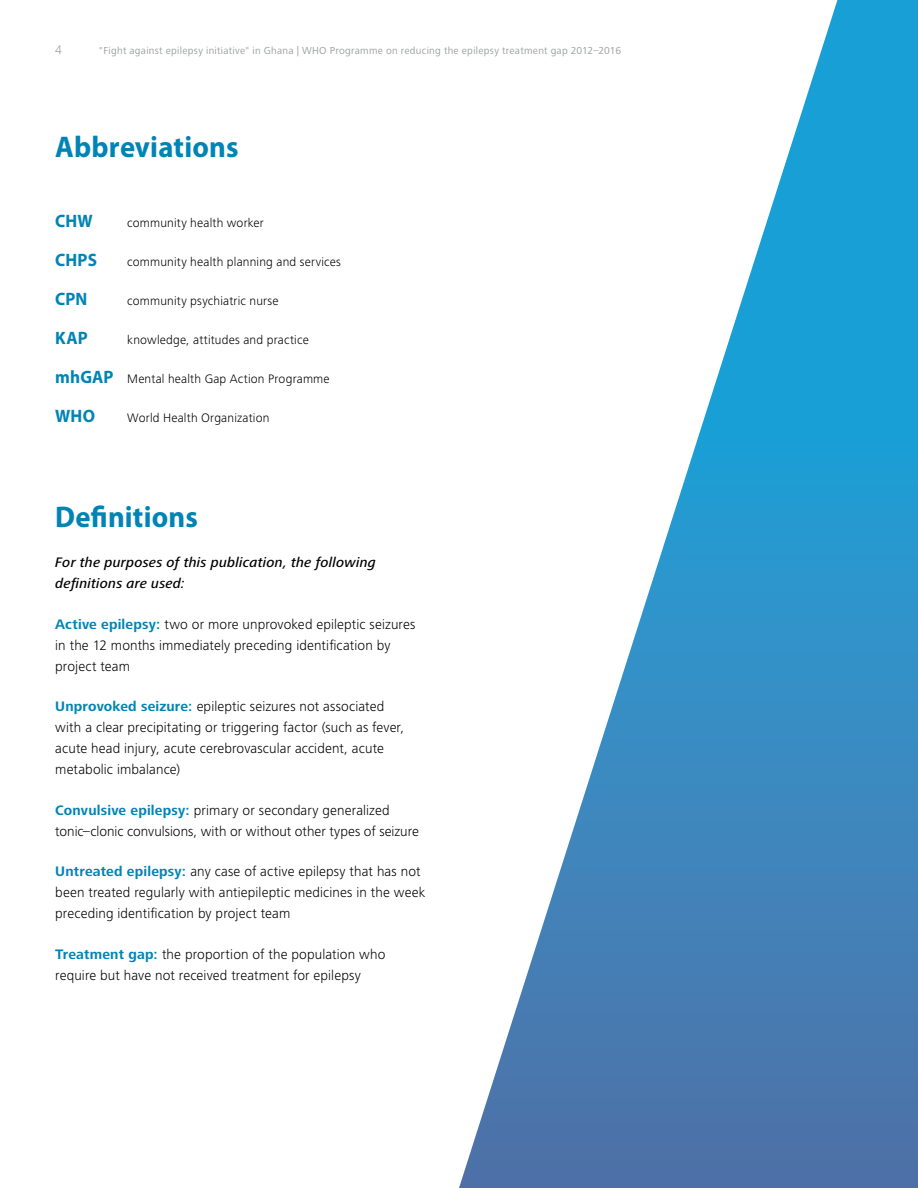
<style>
.page{position:relative;width:918px;height:1188px;background:#fff}
.page>*{position:absolute;margin:0;border:0;box-sizing:border-box;transform-origin:0 0}
.t1{font:700 30px "Myriad Pro";letter-spacing:.005em;color:#0084b6;scale:.96 1}
.t2{font:700 18px "Myriad Pro";letter-spacing:.005em;color:#0084b6;scale:.96 1}
.t3{font:300 14.25px/21px "Frutiger Next LT";letter-spacing:.01em;color:#000}
.t4{font:italic 500 14.25px/21px "Frutiger Next LT";letter-spacing:.01em;color:#000}
.t5{font:300 12.75px "Frutiger Next LT";letter-spacing:.015em;color:#000}
.t6{font:300 12.75px "Frutiger Next LT";color:#9c9e9f}
.t7{font:10.5px "Frutiger Next LT";letter-spacing:.025em;color:#9c9e9f}
.s1{font-family:"Myriad Pro";font-weight:700;font-size:18px;color:#0084b6}
.s2{font-weight:700;color:#0084b6}
</style>
<div class="page">
<svg style="left:459px;top:0;width:459px;height:1188px"></svg>
<p class="t6" style="left:55px;top:43px;width:8px">4</p>
<p class="t7" style="left:99px;top:44px;width:524px">"Fight against epilepsy initiative" in Ghana | WHO Programme on reducing the epilepsy treatment gap 2012–2016</p>
<h1 class="t1" style="left:55px;top:128px;width:192px">Abbreviations</h1>
<p class="t2" style="left:55px;top:209px;width:41px">CHW</p>
<p class="t5" style="left:127px;top:216px;width:138px">community health worker</p>
<p class="t2" style="left:55px;top:248px;width:45px">CHPS</p>
<p class="t5" style="left:127px;top:255px;width:215px">community health planning and services</p>
<p class="t2" style="left:55px;top:287px;width:35px">CPN</p>
<p class="t5" style="left:127px;top:294px;width:153px">community psychiatric nurse</p>
<p class="t2" style="left:55px;top:326px;width:35px">KAP</p>
<p class="t5" style="left:127px;top:333px;width:183px">knowledge, attitudes and practice</p>
<p class="t5" style="left:55px;top:372px;width:276px"><span class="s1">mhGAP</span> Mental health Gap Action Programme</p>
<p class="t2" style="left:55px;top:404px;width:43px">WHO</p>
<p class="t5" style="left:127px;top:411px;width:144px">World Health Organization</p>
<h1 class="t1" style="left:55px;top:497px;width:150px">Definitions</h1>
<p class="t4" style="left:55px;top:552px;width:322px">For the purposes of this publication, the following definitions are used:</p>
<p class="t3" style="left:55px;top:614px;width:362px"><span class="s2">Active epilepsy:</span> two or more unprovoked epileptic seizures in the 12 months immediately preceding identification by project team</p>
<p class="t3" style="left:55px;top:696px;width:350px"><span class="s2">Unprovoked seizure:</span> epileptic seizures not associated with a clear precipitating or triggering factor (such as fever, acute head injury, acute cerebrovascular accident, acute metabolic imbalance)</p>
<p class="t3" style="left:55px;top:800px;width:365px"><span class="s2">Convulsive epilepsy:</span> primary or secondary generalized tonic–clonic convulsions, with or without other types of seizure</p>
<p class="t3" style="left:55px;top:861px;width:371px"><span class="s2">Untreated epilepsy:</span> any case of active epilepsy that has not been treated regularly with antiepileptic medicines in the week preceding identification by project team</p>
<p class="t3" style="left:55px;top:944px;width:332px"><span class="s2">Treatment gap:</span> the proportion of the population who require but have not received treatment for epilepsy</p>
</div>
